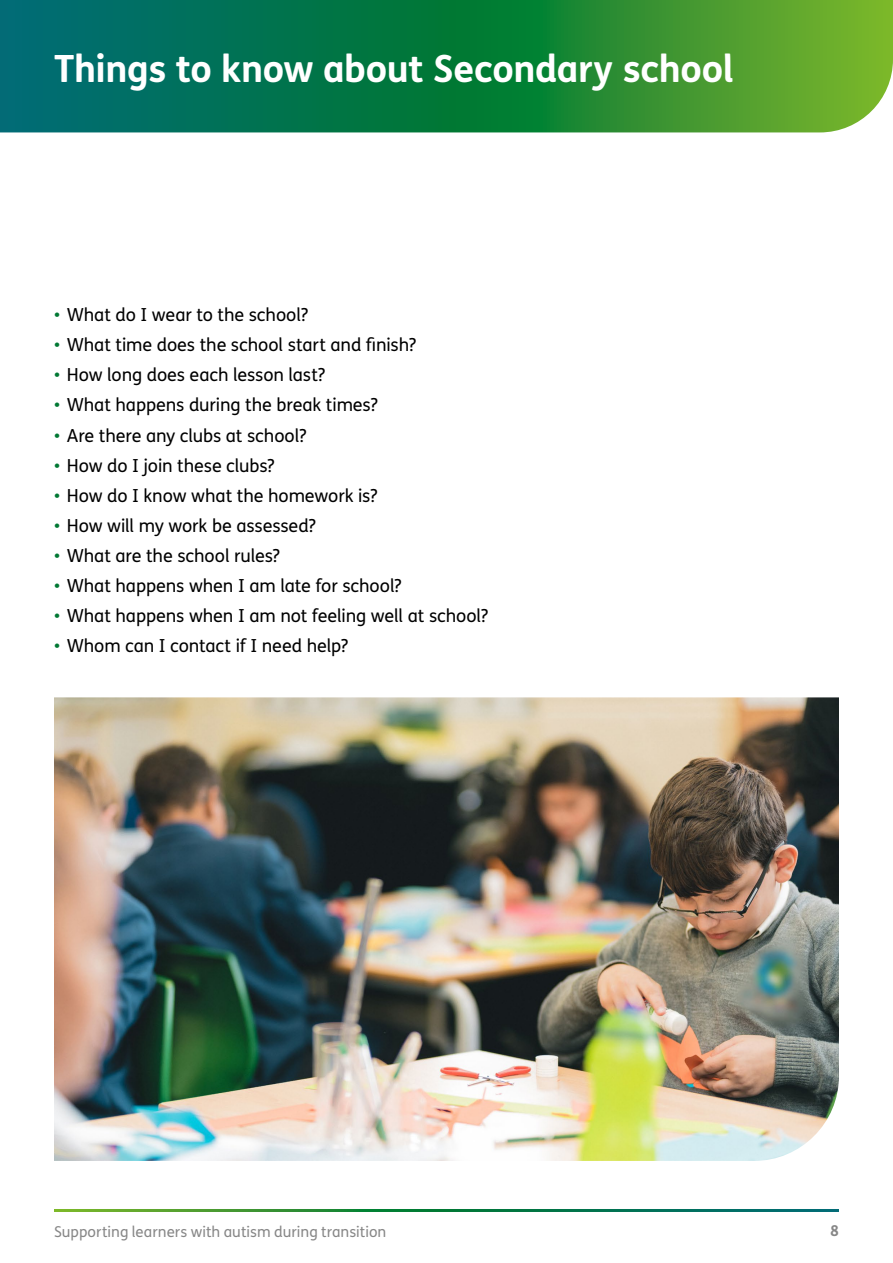
<style>
.page{position:relative;width:893px;height:1263px;background:#fff}
.page>*{position:absolute;margin:0;border:0;box-sizing:border-box;transform-origin:0 0}
.tab_header{font:700 37.5px "FS Me";letter-spacing:-.01em;color:#fff}
.t1{font:18px "FS Me";letter-spacing:-.005em;color:#000}
.t2{font:15px "FS Me";letter-spacing:.005em;color:#878787}
.t3{font:700 15px "FS Me";color:#878787}
.s1{color:#007833}
</style>
<div class="page">
<svg style="left:0;top:0;width:893px;height:132px;background:#1e8445"></svg>
<img style="left:54px;top:697px;width:785px;height:464px">
<p class="tab_header" style="left:54px;top:40px;width:681px">Things to know about Secondary school</p>
<p class="t1" style="left:54px;top:302px;width:256px"><span class="s1">•</span> What do I wear to the school?</p>
<p class="t1" style="left:54px;top:332px;width:364px"><span class="s1">•</span> What time does the school start and finish?</p>
<p class="t1" style="left:54px;top:363px;width:273px"><span class="s1">•</span> How long does each lesson last?</p>
<p class="t1" style="left:54px;top:393px;width:325px"><span class="s1">•</span> What happens during the break times?</p>
<p class="t1" style="left:54px;top:423px;width:254px"><span class="s1">•</span> Are there any clubs at school?</p>
<p class="t1" style="left:54px;top:453px;width:222px"><span class="s1">•</span> How do I join these clubs?</p>
<p class="t1" style="left:54px;top:483px;width:325px"><span class="s1">•</span> How do I know what the homework is?</p>
<p class="t1" style="left:54px;top:513px;width:263px"><span class="s1">•</span> How will my work be assessed?</p>
<p class="t1" style="left:54px;top:543px;width:228px"><span class="s1">•</span> What are the school rules?</p>
<p class="t1" style="left:54px;top:573px;width:349px"><span class="s1">•</span> What happens when I am late for school?</p>
<p class="t1" style="left:54px;top:603px;width:436px"><span class="s1">•</span> What happens when I am not feeling well at school?</p>
<p class="t1" style="left:54px;top:634px;width:296px"><span class="s1">•</span> Whom can I contact if I need help?</p>
<p class="t2" style="left:54px;top:1221px;width:334px">Supporting learners with autism during transition</p>
<p class="t3" style="left:830px;top:1219px;width:10px">8</p>
</div>
